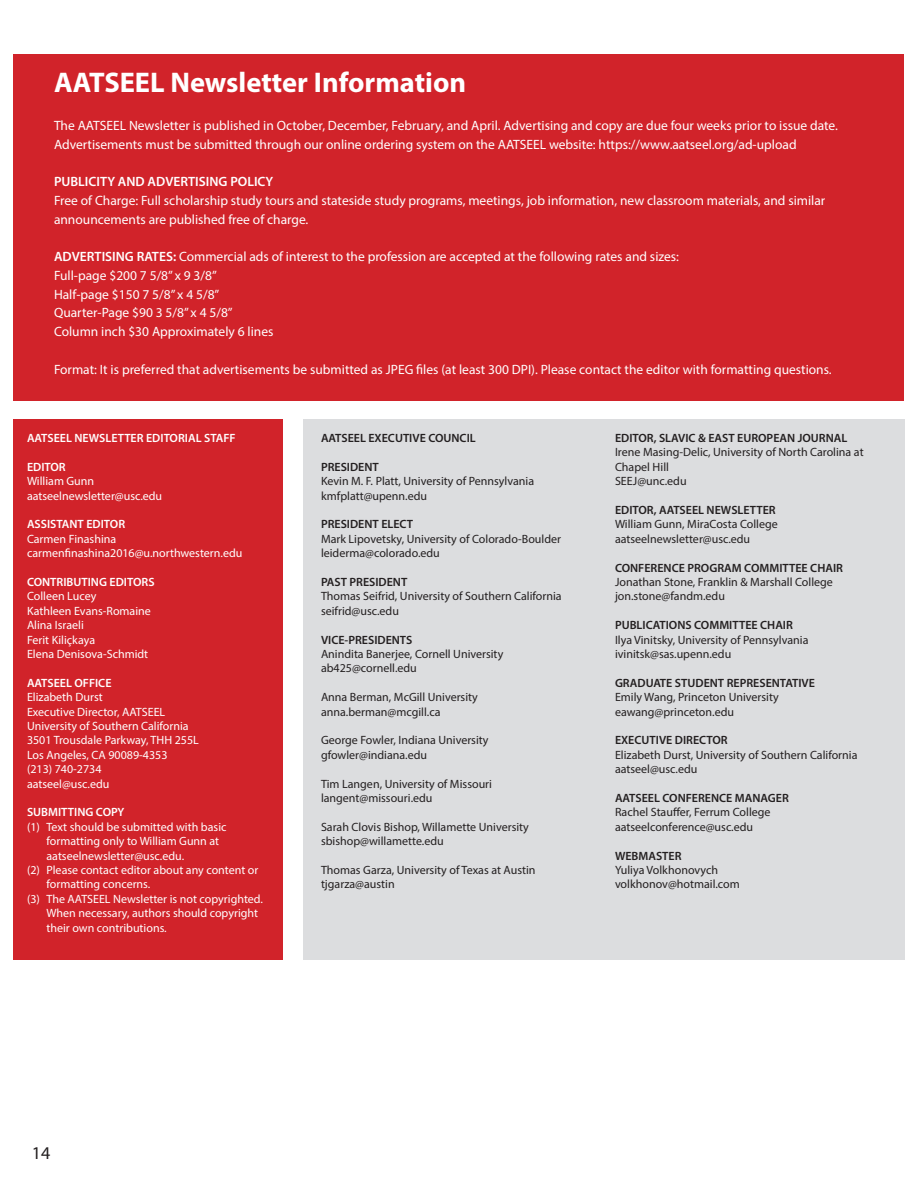
<style>
.page{position:relative;width:918px;height:1188px;background:#fff}
.page>*{position:absolute;margin:0;border:0;box-sizing:border-box;transform-origin:0 0}
.t1{font:700 28.5px "Myriad Pro";color:#fff}
.t2{font:18px "Myriad Pro";color:#231f20}
.t3{font:13.5px/18.8px "Myriad Pro";color:#fff}
.t4{font:600 13.5px "Myriad Pro";color:#fff}
.t5{font:12px/14.4px "Myriad Pro";color:#231f20}
.t6{font:12px/14.4px "Myriad Pro";color:#fff}
.t7{font:600 12px "Myriad Pro";color:#231f20}
.t8{font:600 12px "Myriad Pro";color:#fff}
.s1{font-weight:600}
</style>
<div class="page">
<div style="left:14px;top:54px;width:890px;height:346px;background:#d1232a"></div>
<div style="left:14px;top:419px;width:270px;height:540px;background:#d1232a"></div>
<div style="left:303px;top:419px;width:601px;height:540px;background:#dcdddf"></div>
<h1 class="t1" style="left:54px;top:64px;width:414px">AATSEEL Newsletter Information</h1>
<p class="t3" style="left:54px;top:116px;width:786px">The AATSEEL Newsletter is published in October, December, February, and April. Advertising and copy are due four weeks prior to issue date.<br>Advertisements must be submitted through our online ordering system on the AATSEEL website: https://www.aatseel.org/ad-upload</p>
<p class="t4" style="left:54px;top:173px;width:221px">PUBLICITY AND ADVERTISING POLICY</p>
<p class="t3" style="left:54px;top:191px;width:773px">Free of Charge: Full scholarship study tours and stateside study programs, meetings, job information, new classroom materials, and similar announcements are published free of charge.</p>
<p class="t3" style="left:54px;top:247px;width:627px"><span class="s1">ADVERTISING RATES:</span> Commercial ads of interest to the profession are accepted at the following rates and sizes:<br>Full-page $200 7 5/8” x 9 3/8”<br>Half-page $150 7 5/8” x 4 5/8”<br>Quarter-Page $90 3 5/8” x 4 5/8”<br>Column inch $30 Approximately 6 lines</p>
<p class="t3" style="left:54px;top:360px;width:779px">Format: It is preferred that advertisements be submitted as JPEG files (at least 300 DPI). Please contact the editor with formatting questions.</p>
<p class="t8" style="left:27px;top:430px;width:210px">AATSEEL NEWSLETTER EDITORIAL STAFF</p>
<p class="t8" style="left:27px;top:459px;width:40px">EDITOR</p>
<p class="t6" style="left:27px;top:474px;width:137px">William Gunn aatseelnewsletter@usc.edu</p>
<p class="t8" style="left:27px;top:517px;width:100px">ASSISTANT EDITOR</p>
<p class="t6" style="left:27px;top:531px;width:217px">Carmen Finashina carmenfinashina2016@u.northwestern.edu</p>
<p class="t8" style="left:27px;top:574px;width:129px">CONTRIBUTING EDITORS</p>
<p class="t6" style="left:27px;top:589px;width:125px">Colleen Lucey<br>Kathleen Evans-Romaine<br>Alina Israeli<br>Ferit Kiliçkaya<br>Elena Denisova-Schmidt</p>
<p class="t8" style="left:27px;top:675px;width:86px">AATSEEL OFFICE</p>
<p class="t6" style="left:27px;top:690px;width:173px">Elizabeth Durst<br>Executive Director, AATSEEL<br>University of Southern California<br>3501 Trousdale Parkway, THH 255L<br>Los Angeles, CA 90089-4353<br>(213) 740-2734<br>aatseel@usc.edu</p>
<p class="t8" style="left:27px;top:805px;width:99px">SUBMITTING COPY</p>
<p class="t6" style="left:27px;top:819px;width:201px">(1) Text should be submitted with basic</p>
<p class="t6" style="left:46px;top:834px;width:174px">formatting only to William Gunn at</p>
<p class="t6" style="left:46px;top:848px;width:139px">aatseelnewsletter@usc.edu.</p>
<p class="t6" style="left:27px;top:863px;width:233px">(2) Please contact editor about any content or</p>
<p class="t6" style="left:46px;top:877px;width:105px">formatting concerns.</p>
<p class="t6" style="left:27px;top:891px;width:238px">(3) The AATSEEL Newsletter is not copyrighted.</p>
<p class="t6" style="left:46px;top:906px;width:213px">When necessary, authors should copyright</p>
<p class="t6" style="left:46px;top:920px;width:122px">their own contributions.</p>
<p class="t7" style="left:321px;top:430px;width:156px">AATSEEL EXECUTIVE COUNCIL</p>
<p class="t7" style="left:321px;top:459px;width:59px">PRESIDENT</p>
<p class="t5" style="left:321px;top:474px;width:215px">Kevin M. F. Platt, University of Pennsylvania kmfplatt@upenn.edu</p>
<p class="t7" style="left:321px;top:517px;width:94px">PRESIDENT ELECT</p>
<p class="t5" style="left:321px;top:531px;width:242px">Mark Lipovetsky, University of Colorado-Boulder leiderma@colorado.edu</p>
<p class="t7" style="left:321px;top:574px;width:88px">PAST PRESIDENT</p>
<p class="t5" style="left:321px;top:589px;width:242px">Thomas Seifrid, University of Southern California seifrid@usc.edu</p>
<p class="t7" style="left:321px;top:632px;width:93px">VICE-PRESIDENTS</p>
<p class="t5" style="left:321px;top:647px;width:184px">Anindita Banerjee, Cornell University ab425@cornell.edu</p>
<p class="t5" style="left:321px;top:690px;width:158px">Anna Berman, McGill University anna.berman@mcgill.ca</p>
<p class="t5" style="left:321px;top:733px;width:169px">George Fowler, Indiana University gfowler@indiana.edu</p>
<p class="t5" style="left:321px;top:776px;width:173px">Tim Langen, University of Missouri langent@missouri.edu</p>
<p class="t5" style="left:321px;top:819px;width:209px">Sarah Clovis Bishop, Willamette University sbishop@willamette.edu</p>
<p class="t5" style="left:321px;top:863px;width:216px">Thomas Garza, University of Texas at Austin tjgarza@austin</p>
<p class="t7" style="left:615px;top:430px;width:234px">EDITOR, SLAVIC &amp; EAST EUROPEAN JOURNAL</p>
<p class="t5" style="left:615px;top:445px;width:250px">Irene Masing-Delic, University of North Carolina at<br>Chapel Hill<br>SEEJ@unc.edu</p>
<p class="t7" style="left:615px;top:502px;width:162px">EDITOR, AATSEEL NEWSLETTER</p>
<p class="t5" style="left:615px;top:517px;width:164px">William Gunn, MiraCosta College aatseelnewsletter@usc.edu</p>
<p class="t7" style="left:615px;top:560px;width:230px">CONFERENCE PROGRAM COMMITTEE CHAIR</p>
<p class="t5" style="left:615px;top:575px;width:219px">Jonathan Stone, Franklin &amp; Marshall College jon.stone@fandm.edu</p>
<p class="t7" style="left:615px;top:618px;width:179px">PUBLICATIONS COMMITTEE CHAIR</p>
<p class="t5" style="left:615px;top:632px;width:195px">Ilya Vinitsky, University of Pennsylvania ivinitsk@sas.upenn.edu</p>
<p class="t7" style="left:615px;top:675px;width:201px">GRADUATE STUDENT REPRESENTATIVE</p>
<p class="t5" style="left:615px;top:690px;width:165px">Emily Wang, Princeton University eawang@princeton.edu</p>
<p class="t7" style="left:615px;top:733px;width:114px">EXECUTIVE DIRECTOR</p>
<p class="t5" style="left:615px;top:747px;width:244px">Elizabeth Durst, University of Southern California aatseel@usc.edu</p>
<p class="t7" style="left:615px;top:790px;width:175px">AATSEEL CONFERENCE MANAGER</p>
<p class="t5" style="left:615px;top:805px;width:157px">Rachel Stauffer, Ferrum College aatseelconference@usc.edu</p>
<p class="t7" style="left:615px;top:848px;width:68px">WEBMASTER</p>
<p class="t5" style="left:615px;top:863px;width:126px">Yuliya Volkhonovych volkhonov@hotmail.com</p>
<h2 class="t2" style="left:32px;top:1142px;width:20px">14</h2>
</div>
